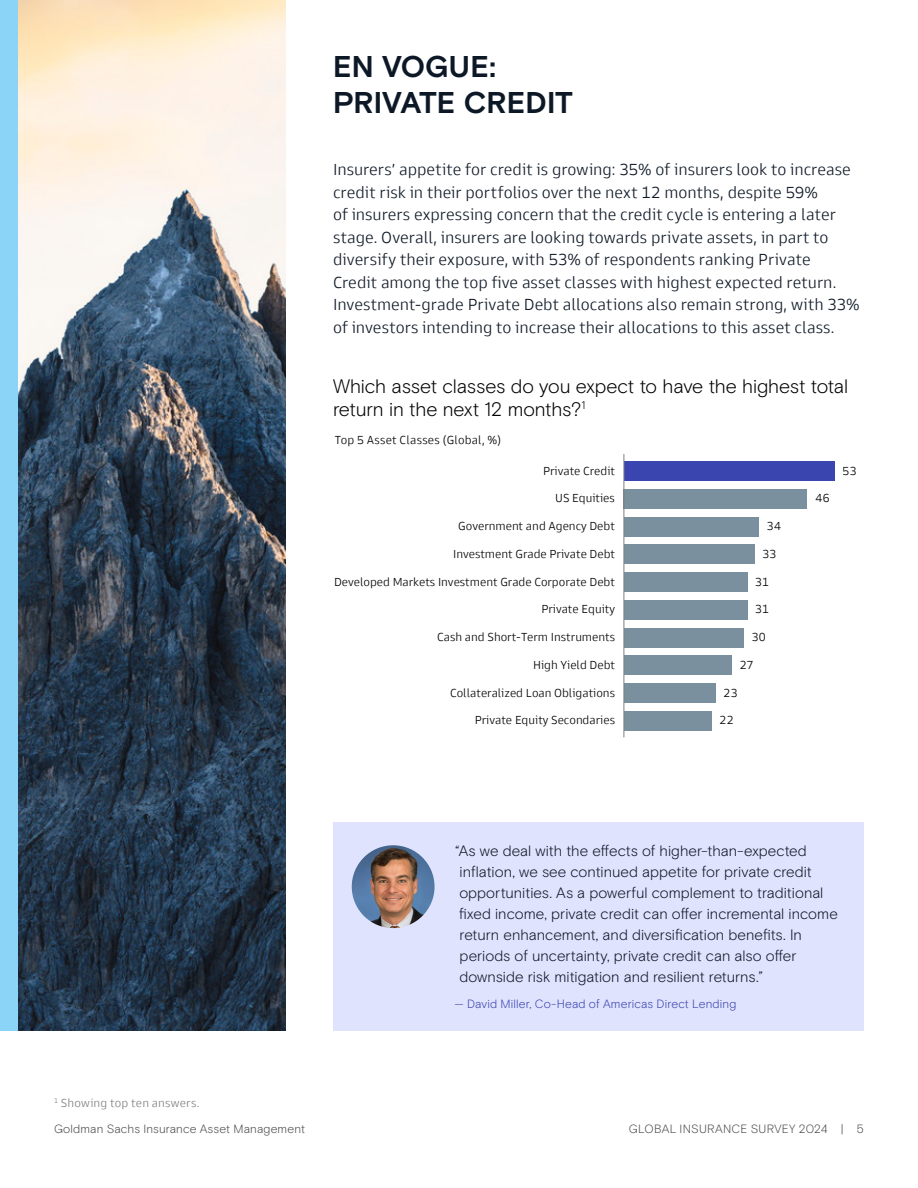
<style>
.page{position:relative;width:918px;height:1188px;background:#fff}
.page>*{position:absolute;margin:0;border:0;box-sizing:border-box;transform-origin:0 0}
.t1{font:700 30px/36px "Basis Grotesque Pro";color:#0d1826}
.t2{font:300 19.5px/22.5px "Basis Grotesque Pro";letter-spacing:-.01em;color:#000}
.t3{font:300 16.5px/22.5px "Goldman Sans";color:#0d1826}
.t4{font:300 15px/21px "Basis Grotesque Pro";color:#0d1826}
.t5{font:300 12px "Goldman Sans";color:#000}
.t6{font:300 12px "Basis Grotesque Pro";letter-spacing:.01em;color:#4d4d4d}
.t7{font:300 12px "Basis Grotesque Pro";letter-spacing:.01em;color:#3a45b0}
.t8{font:300 12px "Goldman Sans";letter-spacing:.015em;color:#808080}
</style>
<div class="page">
<img style="left:18px;top:0;width:268px;height:1031px">
<div style="left:0;top:0;width:18px;height:1031px;background:#8bd3f7"></div>
<div style="left:333px;top:822px;width:531px;height:209px;background:#e0e3fd"></div>
<img style="left:352px;top:845px;width:83px;height:83px;border-radius:41px">
<div style="left:624px;top:461px;width:211px;height:20px;background:#3a45b0"></div>
<div style="left:624px;top:489px;width:183px;height:20px;background:#7a909e"></div>
<div style="left:624px;top:517px;width:134px;height:19px;background:#7a909e"></div>
<div style="left:624px;top:545px;width:131px;height:19px;background:#7a909e"></div>
<div style="left:624px;top:572px;width:123px;height:20px;background:#7a909e"></div>
<div style="left:624px;top:600px;width:123px;height:20px;background:#7a909e"></div>
<div style="left:624px;top:628px;width:120px;height:19px;background:#7a909e"></div>
<div style="left:624px;top:656px;width:108px;height:19px;background:#7a909e"></div>
<div style="left:624px;top:683px;width:92px;height:20px;background:#7a909e"></div>
<div style="left:624px;top:711px;width:88px;height:20px;background:#7a909e"></div>
<hr style="left:624px;top:454px;width:1px;height:283px;background:#7f7f7f">
<h1 class="t1" style="left:333px;top:50px;width:242px">EN VOGUE:<br>PRIVATE CREDIT</h1>
<p class="t3" style="left:333px;top:158px;width:528px">Insurers’ appetite for credit is growing: 35% of insurers look to increase credit risk in their portfolios over the next 12 months, despite 59%<br>of insurers expressing concern that the credit cycle is entering a later stage. Overall, insurers are looking towards private assets, in part to diversify their exposure, with 53% of respondents ranking Private<br>Credit among the top five asset classes with highest expected return.<br>Investment-grade Private Debt allocations also remain strong, with 33% of investors intending to increase their allocations to this asset class.</p>
<p class="t2" style="left:333px;top:375px;width:517px">Which asset classes do you expect to have the highest total return in the next 12 months?<sup>1</sup></p>
<p class="t5" style="left:335px;top:433px;width:168px">Top 5 Asset Classes (Global, %)</p>
<p class="t5" style="left:543px;top:463px;width:73px">Private Credit</p>
<p class="t5" style="left:555px;top:491px;width:61px">US Equities</p>
<p class="t5" style="left:458px;top:519px;width:158px">Government and Agency Debt</p>
<p class="t5" style="left:453px;top:547px;width:163px">Investment Grade Private Debt</p>
<p class="t5" style="left:334px;top:574px;width:282px">Developed Markets Investment Grade Corporate Debt</p>
<p class="t5" style="left:541px;top:602px;width:75px">Private Equity</p>
<p class="t5" style="left:437px;top:630px;width:179px">Cash and Short-Term Instruments</p>
<p class="t5" style="left:533px;top:658px;width:83px">High Yield Debt</p>
<p class="t5" style="left:450px;top:685px;width:166px">Collateralized Loan Obligations</p>
<p class="t5" style="left:475px;top:713px;width:142px">Private Equity Secondaries</p>
<p class="t5" style="left:767px;top:519px;width:16px">34</p>
<p class="t5" style="left:763px;top:547px;width:15px">33</p>
<p class="t5" style="left:755px;top:574px;width:15px">31</p>
<p class="t5" style="left:755px;top:602px;width:15px">31</p>
<p class="t5" style="left:752px;top:630px;width:16px">30</p>
<p class="t5" style="left:740px;top:658px;width:15px">27</p>
<p class="t5" style="left:724px;top:685px;width:16px">23</p>
<p class="t5" style="left:720px;top:713px;width:16px">22</p>
<p class="t5" style="left:816px;top:491px;width:16px">46</p>
<p class="t5" style="left:843px;top:463px;width:16px">53</p>
<p class="t8" style="left:54px;top:1096px;width:147px"><sup>1</sup> Showing top ten answers.</p>
<p class="t4" style="left:455px;top:841px;width:384px">“As we deal with the effects of higher-than-expected inflation, we see continued appetite for private credit opportunities. As a powerful complement to traditional fixed income, private credit can offer incremental income return enhancement, and diversification benefits. In periods of uncertainty, private credit can also offer downside risk mitigation and resilient returns.”</p>
<p class="t7" style="left:455px;top:997px;width:283px">— David Miller, Co-Head of Americas Direct Lending</p>
<p class="t6" style="left:54px;top:1122px;width:253px">Goldman Sachs Insurance Asset Management</p>
<p class="t6" style="left:629px;top:1122px;width:237px">GLOBAL INSURANCE SURVEY 2024 | 5</p>
</div>
